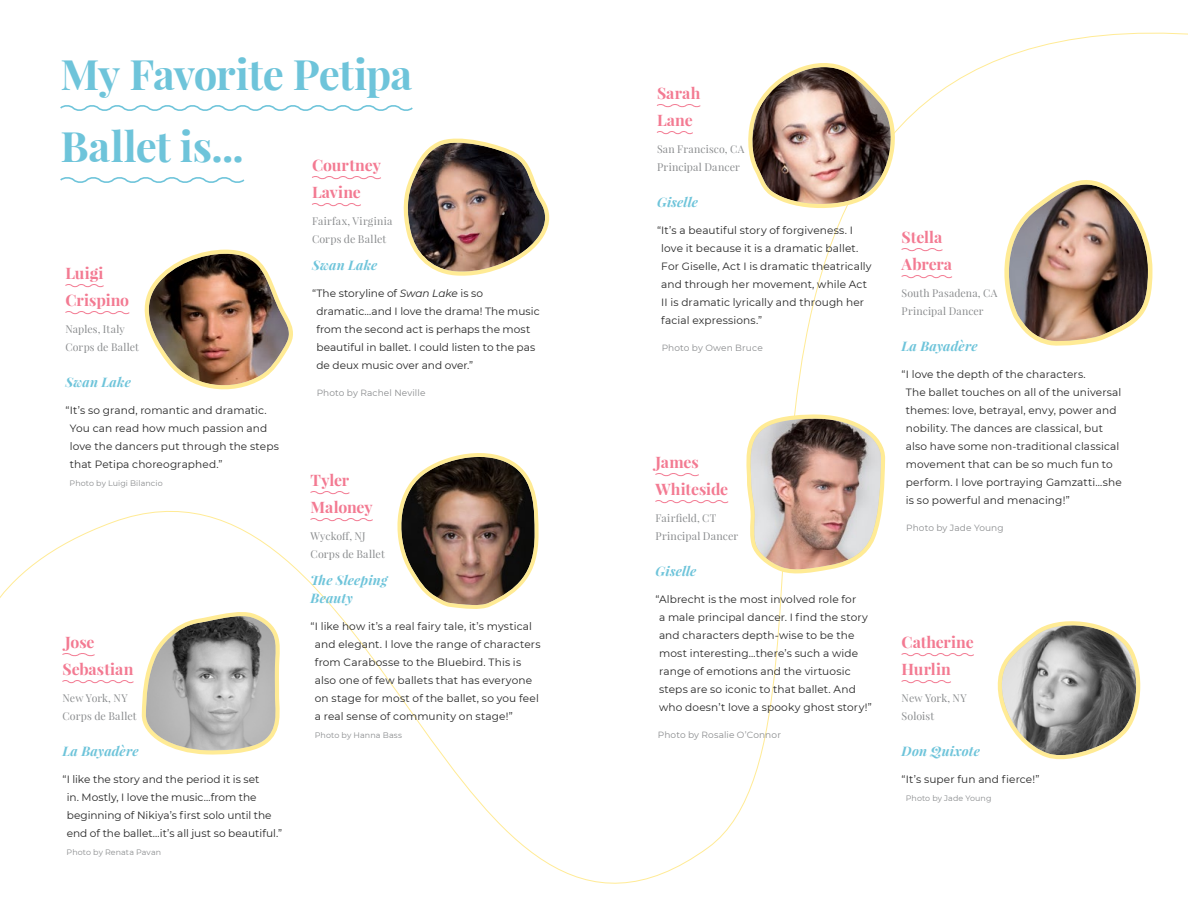
<style>
.page{position:relative;width:1188px;height:918px;background:#fff}
.page>*{position:absolute;margin:0;border:0;box-sizing:border-box;transform-origin:0 0}
.t1{font:700 42px/72px "Playfair Display";letter-spacing:-.02em;color:#6ec4da}
.t2{font:700 15.9px/27px "Playfair Display";letter-spacing:-.005em;color:#f37a92}
.t3{font:italic 700 13.2px/18.5px "Playfair Display";letter-spacing:.015em;color:#6ec4da}
.t4{font:10.65px "Playfair Display";letter-spacing:.01em;color:#8a8c8e}
.t5{font:10.65px "Montserrat";letter-spacing:.01em;color:#262626}
.t6{font:10.5px/18px "Montserrat";letter-spacing:.01em;color:#262626}
.t7{font:10.5px/18px "Playfair Display";letter-spacing:.01em;color:#8a8c8e}
.t8{font:10.5px "Playfair Display";letter-spacing:.035em;color:#8a8c8e}
.t9{font:9px "Montserrat";letter-spacing:.015em;color:#8a8c8e}
.t10{font:7.95px "Montserrat";letter-spacing:.015em;color:#8a8c8e}
.s1{font-style:italic}
</style>
<div class="page">
<svg style="left:746px;top:412px;width:140px;height:167px"></svg>
<img style="left:748px;top:63px;width:151px;height:153px">
<svg style="left:141px;top:527px;width:143px;height:228px"></svg>
<img style="left:144px;top:249px;width:149px;height:141px">
<svg style="left:1004px;top:180px;width:149px;height:166px"></svg>
<svg style="left:397px;top:453px;width:142px;height:156px"></svg>
<svg style="left:403px;top:138px;width:146px;height:138px"></svg>
<svg style="left:997px;top:621px;width:144px;height:139px"></svg>
<svg style="left:65px;top:284px;width:39px;height:4px"></svg>
<svg style="left:65px;top:311px;width:65px;height:4px"></svg>
<svg style="left:901px;top:248px;width:42px;height:4px"></svg>
<svg style="left:901px;top:275px;width:51px;height:4px"></svg>
<svg style="left:312px;top:176px;width:69px;height:4px"></svg>
<svg style="left:312px;top:203px;width:49px;height:4px"></svg>
<svg style="left:656px;top:104px;width:45px;height:4px"></svg>
<svg style="left:656px;top:131px;width:37px;height:4px"></svg>
<svg style="left:655px;top:473px;width:44px;height:4px"></svg>
<svg style="left:655px;top:500px;width:74px;height:4px"></svg>
<svg style="left:62px;top:653px;width:33px;height:4px"></svg>
<svg style="left:62px;top:680px;width:72px;height:4px"></svg>
<svg style="left:901px;top:653px;width:73px;height:4px"></svg>
<svg style="left:901px;top:680px;width:50px;height:4px"></svg>
<svg style="left:310px;top:491px;width:40px;height:4px"></svg>
<svg style="left:310px;top:518px;width:63px;height:4px"></svg>
<svg style="left:60px;top:105px;width:353px;height:6px"></svg>
<svg style="left:60px;top:177px;width:185px;height:6px"></svg>
<h1 class="t1" style="left:61px;top:37px;width:353px">My Favorite Petipa<br>Ballet is...</h1>
<h2 class="t2" style="left:312px;top:151px;width:70px">Courtney<br>Lavine</h2>
<p class="t8" style="left:312px;top:214px;width:82px">Fairfax, Virginia</p>
<p class="t4" style="left:312px;top:231px;width:76px">Corps de Ballet</p>
<h2 class="t2" style="left:66px;top:259px;width:65px">Luigi<br>Crispino</h2>
<p class="t7" style="left:66px;top:320px;width:75px">Naples, Italy<br>Corps de Ballet</p>
<p class="t3" style="left:66px;top:372px;width:67px">Swan Lake</p>
<p class="t6" style="left:70px;top:401px;width:211px;text-indent:-4px">“ It’s so grand, romantic and dramatic.<br>You can read how much passion and love the dancers put through the steps that Petipa choreographed.”</p>
<p class="t10" style="left:70px;top:478px;width:95px">Photo by Luigi Bilancio</p>
<h2 class="t2" style="left:63px;top:628px;width:72px">Jose<br>Sebastian</h2>
<p class="t7" style="left:63px;top:689px;width:67px">New York, NY</p>
<p class="t4" style="left:63px;top:708px;width:76px">Corps de Ballet</p>
<p class="t3" style="left:63px;top:741px;width:78px">La Bayadère</p>
<p class="t6" style="left:67px;top:770px;width:217px;text-indent:-4px">“ I like the story and the period it is set<br>in. Mostly, I love the music…from the beginning of Nikiya’s first solo until the end of the ballet…it’s all just so beautiful.”</p>
<p class="t10" style="left:67px;top:847px;width:96px">Photo by Renata Pavan</p>
<p class="t3" style="left:312px;top:255px;width:67px">Swan Lake</p>
<p class="t6" style="left:316px;top:284px;width:225px;text-indent:-4px">“ The storyline of <span class="s1">Swan Lake</span> is so dramatic…and I love the drama! The music from the second act is perhaps the most beautiful in ballet. I could listen to the pas de deux music over and over.”</p>
<p class="t9" style="left:317px;top:387px;width:110px">Photo by Rachel Neville</p>
<h2 class="t2" style="left:311px;top:466px;width:64px">Tyler<br>Maloney</h2>
<p class="t7" style="left:311px;top:527px;width:57px">Wyckoff, NJ</p>
<p class="t4" style="left:311px;top:546px;width:76px">Corps de Ballet</p>
<p class="t3" style="left:311px;top:570px;width:78px">The Sleeping<br>Beauty</p>
<p class="t6" style="left:315px;top:617px;width:227px;text-indent:-4px">“ I like how it’s a real fairy tale, it’s mystical and elegant. I love the range of characters from Carabosse to the Bluebird. This is also one of few ballets that has everyone on stage for most of the ballet, so you feel a real sense of community on stage!”</p>
<p class="t10" style="left:315px;top:730px;width:89px">Photo by Hanna Bass</p>
<h2 class="t2" style="left:657px;top:79px;width:45px">Sarah<br>Lane</h2>
<p class="t7" style="left:657px;top:140px;width:89px">San Francisco, CA</p>
<p class="t4" style="left:657px;top:159px;width:84px">Principal Dancer</p>
<p class="t3" style="left:657px;top:192px;width:43px">Giselle</p>
<p class="t6" style="left:661px;top:221px;width:212px;text-indent:-4px">“ It’s a beautiful story of forgiveness. I love it because it is a dramatic ballet.<br>For Giselle, Act I is dramatic theatrically and through her movement, while Act II is dramatic lyrically and through her facial expressions.”</p>
<p class="t9" style="left:662px;top:342px;width:103px">Photo by Owen Bruce</p>
<h2 class="t2" style="left:656px;top:448px;width:74px">James<br>Whiteside</h2>
<p class="t7" style="left:656px;top:509px;width:62px">Fairfield, CT</p>
<p class="t4" style="left:656px;top:528px;width:84px">Principal Dancer</p>
<p class="t3" style="left:656px;top:561px;width:43px">Giselle</p>
<p class="t6" style="left:659px;top:590px;width:214px;text-indent:-4px">“ Albrecht is the most involved role for<br>a male principal dancer. I find the story and characters depth-wise to be the most interesting…there’s such a wide range of emotions and the virtuosic steps are so iconic to that ballet. And who doesn’t love a spooky ghost story!”</p>
<p class="t9" style="left:658px;top:729px;width:125px">Photo by Rosalie O’Connor</p>
<h2 class="t2" style="left:902px;top:223px;width:52px">Stella<br>Abrera</h2>
<p class="t7" style="left:902px;top:284px;width:97px">South Pasadena, CA<br>Principal Dancer</p>
<p class="t3" style="left:902px;top:336px;width:78px">La Bayadère</p>
<p class="t6" style="left:906px;top:365px;width:217px;text-indent:-4px">“ I love the depth of the characters.<br>The ballet touches on all of the universal themes: love, betrayal, envy, power and nobility. The dances are classical, but also have some non-traditional classical movement that can be so much fun to perform. I love portraying Gamzatti…she</p>
<p class="t5" style="left:906px;top:494px;width:166px">is so powerful and menacing!”</p>
<p class="t9" style="left:906px;top:522px;width:99px">Photo by Jade Young</p>
<h2 class="t2" style="left:902px;top:628px;width:74px">Catherine<br>Hurlin</h2>
<p class="t7" style="left:902px;top:689px;width:67px">New York, NY</p>
<p class="t4" style="left:902px;top:708px;width:34px">Soloist</p>
<p class="t3" style="left:902px;top:741px;width:80px">Don Quixote</p>
<p class="t6" style="left:902px;top:770px;width:139px">“It’s super fun and fierce!”</p>
<p class="t10" style="left:906px;top:793px;width:87px">Photo by Jade Young</p>
</div>
